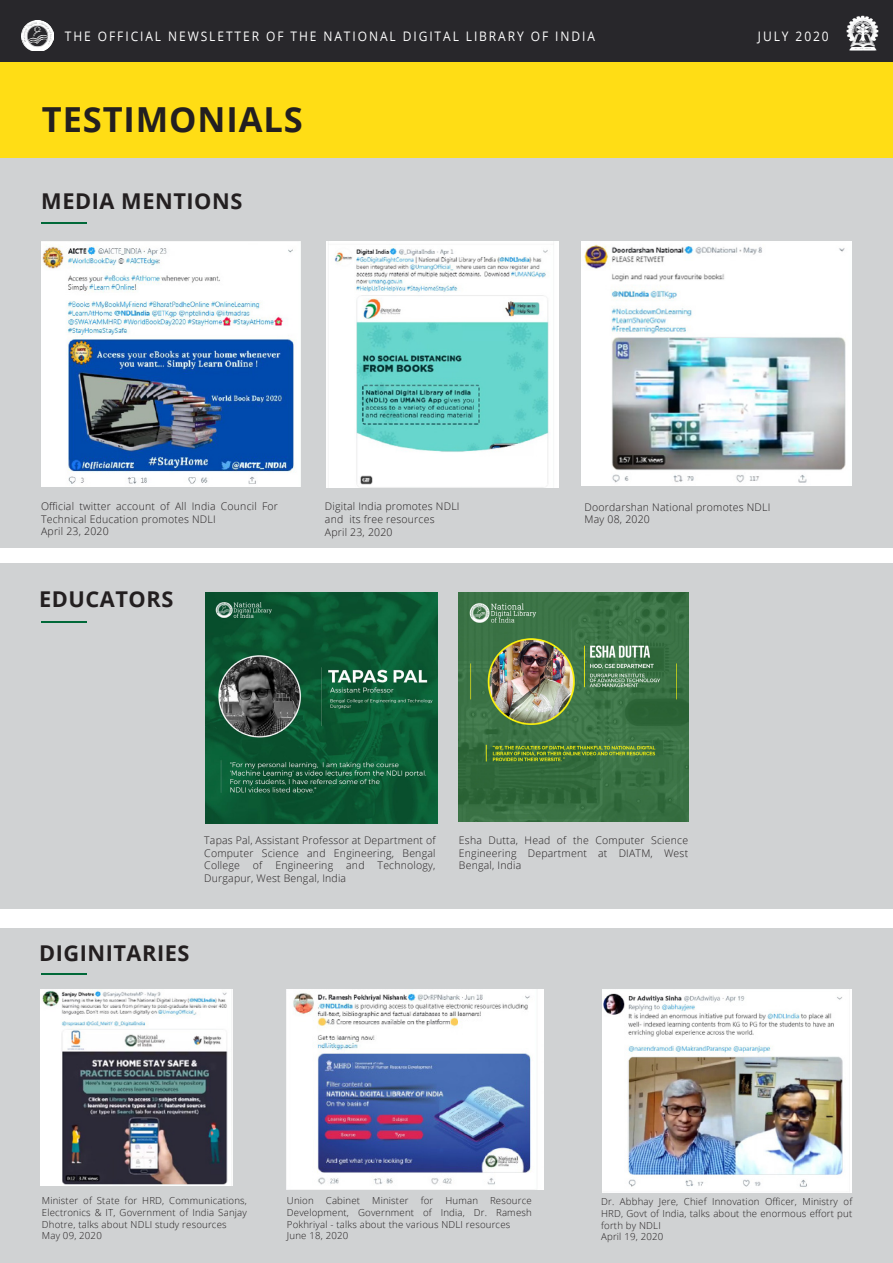
<style>
.page{position:relative;width:893px;height:1263px;background:#fff}
.page>*{position:absolute;margin:0;border:0;box-sizing:border-box;transform-origin:0 0}
.t1{font:700 34.5px "Open Sans";letter-spacing:.025em;color:#231f20}
.t2{font:700 21.75px "Open Sans";letter-spacing:.025em;color:#231f20}
.t3{font:13.2px "Open Sans";letter-spacing:.16em;color:#fff;scale:.91 1}
.t4{font:300 10.5px/12.6px "Open Sans";letter-spacing:.02em;color:#231f20}
.t5{font:300 9.6px/11.6px "Open Sans";letter-spacing:.02em;color:#231f20}
</style>
<div class="page">
<div style="left:0;top:158px;width:893px;height:390px;background:#d0d2d3"></div>
<div style="left:0;top:563px;width:893px;height:346px;background:#d0d2d3"></div>
<div style="left:0;top:928px;width:893px;height:335px;background:#d0d2d3"></div>
<hr style="left:41px;top:222px;width:46px;height:2px;background:#006838">
<hr style="left:41px;top:621px;width:46px;height:2px;background:#006838">
<hr style="left:41px;top:973px;width:46px;height:2px;background:#006838">
<div style="left:0;top:0;width:893px;height:62px;background:#28272b"></div>
<img style="left:22px;top:29px;width:1px;height:15px">
<img style="left:846px;top:16px;width:33px;height:35px">
<img style="left:23px;top:21px;width:30px;height:30px">
<img style="left:206px;top:592px;width:231px;height:231px">
<img style="left:459px;top:592px;width:229px;height:230px">
<img style="left:41px;top:241px;width:260px;height:245px">
<img style="left:582px;top:241px;width:269px;height:244px">
<img style="left:326px;top:241px;width:233px;height:246px">
<img style="left:40px;top:989px;width:192px;height:197px">
<img style="left:287px;top:989px;width:257px;height:200px">
<img style="left:602px;top:989px;width:249px;height:203px">
<div style="left:0;top:62px;width:893px;height:96px;background:#ffdd15"></div>
<p class="t3" style="left:65px;top:27px;width:584px">THE OFFICIAL NEWSLETTER OF THE NATIONAL DIGITAL LIBRARY OF INDIA</p>
<p class="t3" style="left:758px;top:27px;width:79px">JULY 2020</p>
<h1 class="t1" style="left:42px;top:95px;width:262px">TESTIMONIALS</h1>
<h2 class="t2" style="left:41px;top:186px;width:203px">MEDIA MENTIONS</h2>
<p class="t4" style="left:41px;top:500px;width:238px">Official twitter account of All India Council For<br>Technical Education promotes NDLI<br>April 23, 2020</p>
<h2 class="t2" style="left:39px;top:583px;width:136px">EDUCATORS</h2>
<p class="t4" style="left:325px;top:500px;width:136px">Digital India promotes NDLI and its free resources<br>April 23, 2020</p>
<p class="t4" style="left:585px;top:500px;width:187px">Doordarshan National promotes NDLI<br>May 08, 2020</p>
<p class="t4" style="left:204px;top:834px;width:233px;text-align:justify">Tapas Pal, Assistant Professor at Department of Computer Science and Engineering, Bengal College of Engineering and Technology, Durgapur, West Bengal, India</p>
<p class="t4" style="left:459px;top:834px;width:231px;text-align:justify">Esha Dutta, Head of the Computer Science Engineering Department at DIATM, West Bengal, India</p>
<h2 class="t2" style="left:39px;top:938px;width:152px">DIGINITARIES</h2>
<p class="t5" style="left:42px;top:1195px;width:207px">Minister of State for HRD, Communications, Electronics &amp; IT, Government of India Sanjay Dhotre, talks about NDLI study resources May 09, 2020</p>
<p class="t5" style="left:287px;top:1195px;width:28px">Union</p>
<p class="t5" style="left:326px;top:1195px;width:36px">Cabinet</p>
<p class="t5" style="left:372px;top:1195px;width:38px">Minister</p>
<p class="t5" style="left:421px;top:1195px;width:14px">for</p>
<p class="t5" style="left:445px;top:1195px;width:34px">Human</p>
<p class="t5" style="left:287px;top:1195px;width:246px;text-indent:203px">Resource<br>Development, Government of India, Dr. Ramesh<br>Pokhriyal - talks about the various NDLI resources<br>June 18, 2020</p>
<p class="t5" style="left:601px;top:1196px;width:253px">Dr. Abbhay Jere, Chief Innovation Officer, Ministry of HRD, Govt of India, talks about the enormous effort put forth by NDLI<br>April 19, 2020</p>
</div>
